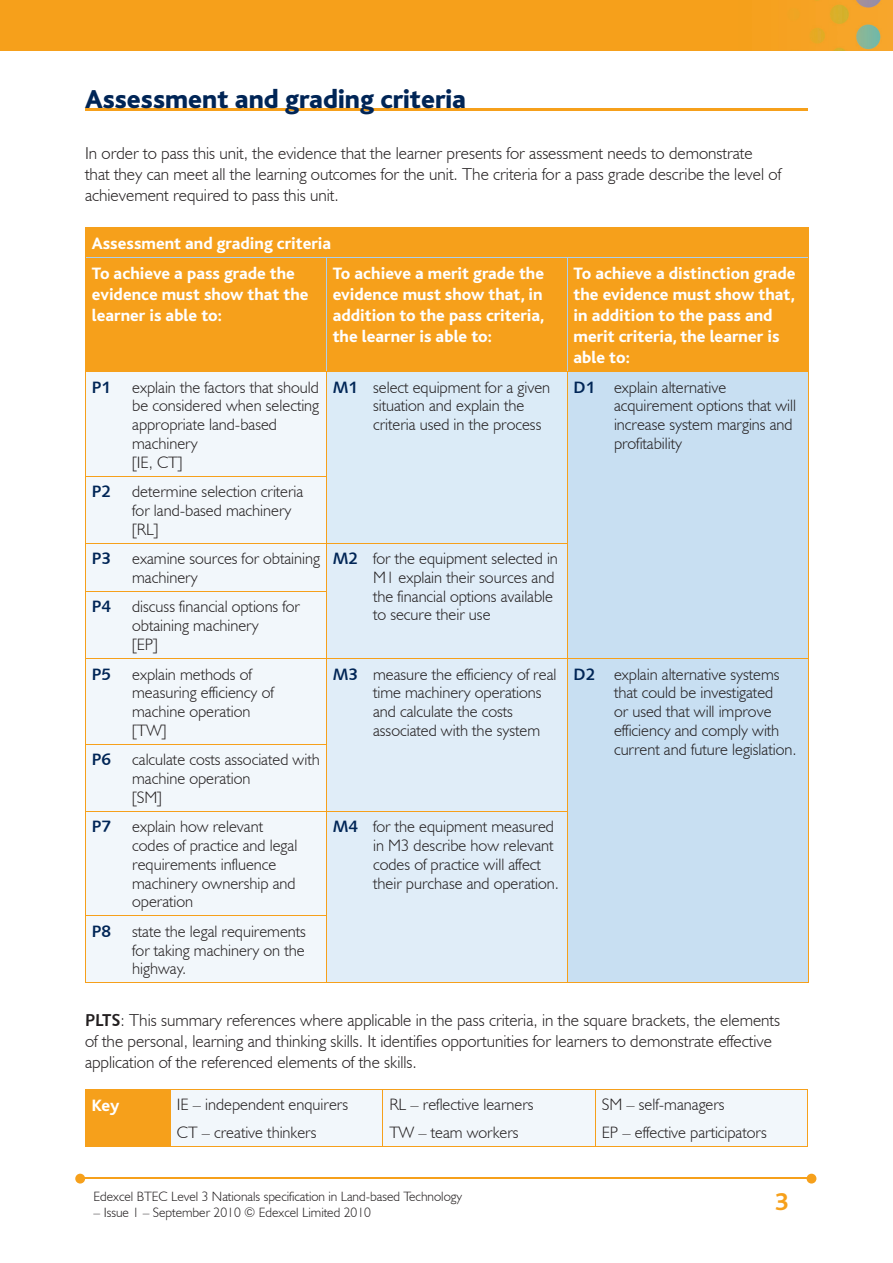
<style>
.page{position:relative;width:893px;height:1263px;background:#fff}
.page>*{position:absolute;margin:0;border:0;box-sizing:border-box;transform-origin:0 0}
.t1{font:800 27px "Bliss";color:#002556}
.t2{font:700 25.5px "Bliss";color:#f6a01b}
.t3{font:300 17.25px/21px "Humanist 521 BT";color:#231f20}
.t4{font:800 17.25px/21px "Bliss";color:#fff}
.t5{font:300 16.5px/18.8px "Humanist 521 BT";color:#231f20}
.t6{font:16.5px "Humanist 531 BT Bold A";color:#002556}
.t7{font:300 13.5px "Humanist 521 BT";color:#231f20}
.s1{font-family:"Humanist 531 BT Bold A";font-weight:400;color:#002556}
.s2{font-family:"Humanist 531 BT Bold A";font-weight:400}
</style>
<div class="page">
<img style="left:0;top:0;width:893px;height:51px">
<hr style="left:82px;top:1178px;width:728px;height:1px;background:#f6a01b">
<svg style="left:807px;top:1174px;width:9px;height:9px"></svg>
<svg style="left:75px;top:1174px;width:10px;height:9px"></svg>
<hr style="left:85px;top:108px;width:723px;height:2px;background:#f6a01b">
<div style="left:86px;top:228px;width:722px;height:143px;background:#f6a01b"></div>
<div style="left:86px;top:372px;width:240px;height:610px;background:#f2f7fb"></div>
<div style="left:326px;top:371px;width:241px;height:172px;background:#dbebf7"></div>
<div style="left:568px;top:372px;width:240px;height:610px;background:#c8dff2"></div>
<div style="left:327px;top:544px;width:240px;height:438px;background:#e0edf8"></div>
<svg style="left:85px;top:228px;width:1px;height:29px"></svg>
<svg style="left:808px;top:228px;width:1px;height:29px"></svg>
<hr style="left:85px;top:227px;width:241px;height:1px;background:#f6a01b">
<hr style="left:326px;top:227px;width:241px;height:1px;background:#f6a01b">
<hr style="left:567px;top:227px;width:241px;height:1px;background:#f6a01b">
<hr style="left:85px;top:257px;width:1px;height:114px;background:#f6a01b">
<hr style="left:86px;top:257px;width:240px;height:1px;background:#accfed">
<hr style="left:326px;top:258px;width:1px;height:113px;background:#accfed">
<hr style="left:326px;top:257px;width:241px;height:1px;background:#accfed">
<hr style="left:567px;top:258px;width:1px;height:113px;background:#accfed">
<hr style="left:808px;top:257px;width:1px;height:114px;background:#f6a01b">
<hr style="left:567px;top:257px;width:241px;height:1px;background:#accfed">
<hr style="left:85px;top:372px;width:1px;height:104px;background:#f6a01b">
<hr style="left:85px;top:371px;width:241px;height:1px;background:#f6a01b">
<hr style="left:326px;top:372px;width:1px;height:104px;background:#f6a01b">
<hr style="left:326px;top:371px;width:241px;height:1px;background:#f6a01b">
<hr style="left:567px;top:372px;width:1px;height:104px;background:#f6a01b">
<hr style="left:567px;top:476px;width:1px;height:67px;background:#f6a01b">
<hr style="left:808px;top:372px;width:1px;height:104px;background:#f6a01b">
<hr style="left:808px;top:476px;width:1px;height:67px;background:#f6a01b">
<hr style="left:808px;top:543px;width:1px;height:48px;background:#f6a01b">
<hr style="left:808px;top:591px;width:1px;height:67px;background:#f6a01b">
<hr style="left:567px;top:371px;width:241px;height:1px;background:#f6a01b">
<hr style="left:326px;top:476px;width:1px;height:67px;background:#f6a01b">
<hr style="left:85px;top:476px;width:1px;height:67px;background:#f6a01b">
<hr style="left:85px;top:476px;width:242px;height:1px;background:#f6a01b">
<hr style="left:326px;top:543px;width:1px;height:48px;background:#f6a01b">
<hr style="left:567px;top:543px;width:1px;height:48px;background:#f6a01b">
<hr style="left:567px;top:591px;width:1px;height:67px;background:#f6a01b">
<hr style="left:85px;top:543px;width:1px;height:48px;background:#f6a01b">
<hr style="left:85px;top:543px;width:241px;height:1px;background:#f6a01b">
<hr style="left:326px;top:543px;width:242px;height:1px;background:#f6a01b">
<hr style="left:326px;top:592px;width:1px;height:66px;background:#f6a01b">
<hr style="left:85px;top:592px;width:1px;height:66px;background:#f6a01b">
<hr style="left:85px;top:591px;width:242px;height:1px;background:#f6a01b">
<hr style="left:326px;top:659px;width:1px;height:85px;background:#f6a01b">
<hr style="left:567px;top:659px;width:1px;height:85px;background:#f6a01b">
<hr style="left:567px;top:744px;width:1px;height:67px;background:#f6a01b">
<hr style="left:85px;top:659px;width:1px;height:85px;background:#f6a01b">
<hr style="left:808px;top:659px;width:1px;height:85px;background:#f6a01b">
<hr style="left:808px;top:744px;width:1px;height:67px;background:#f6a01b">
<hr style="left:808px;top:811px;width:1px;height:105px;background:#f6a01b">
<hr style="left:808px;top:916px;width:1px;height:66px;background:#f6a01b">
<hr style="left:85px;top:658px;width:241px;height:1px;background:#f6a01b">
<hr style="left:326px;top:658px;width:241px;height:1px;background:#f6a01b">
<hr style="left:567px;top:658px;width:241px;height:1px;background:#f6a01b">
<hr style="left:326px;top:745px;width:1px;height:66px;background:#f6a01b">
<hr style="left:85px;top:745px;width:1px;height:66px;background:#f6a01b">
<hr style="left:85px;top:744px;width:242px;height:1px;background:#f6a01b">
<hr style="left:326px;top:812px;width:1px;height:103px;background:#f6a01b">
<hr style="left:567px;top:812px;width:1px;height:104px;background:#f6a01b">
<hr style="left:567px;top:916px;width:1px;height:66px;background:#f6a01b">
<hr style="left:85px;top:812px;width:1px;height:103px;background:#f6a01b">
<hr style="left:85px;top:811px;width:241px;height:1px;background:#f6a01b">
<hr style="left:326px;top:811px;width:242px;height:1px;background:#f6a01b">
<hr style="left:326px;top:916px;width:1px;height:66px;background:#f6a01b">
<hr style="left:85px;top:982px;width:241px;height:1px;background:#f6a01b">
<hr style="left:326px;top:982px;width:241px;height:1px;background:#f6a01b">
<hr style="left:567px;top:982px;width:241px;height:1px;background:#f6a01b">
<hr style="left:85px;top:916px;width:1px;height:66px;background:#f6a01b">
<hr style="left:85px;top:915px;width:242px;height:1px;background:#f6a01b">
<div style="left:85px;top:1089px;width:85px;height:57px;background:#f6a01b"></div>
<div style="left:171px;top:1090px;width:636px;height:56px;background:#f2f7fb"></div>
<hr style="left:85px;top:1146px;width:85px;height:1px;background:#f6a01b">
<hr style="left:170px;top:1146px;width:213px;height:1px;background:#f6a01b">
<hr style="left:383px;top:1146px;width:212px;height:1px;background:#f6a01b">
<hr style="left:595px;top:1146px;width:213px;height:1px;background:#f6a01b">
<hr style="left:170px;top:1089px;width:1px;height:57px;background:#f6a01b">
<hr style="left:383px;top:1089px;width:1px;height:57px;background:#f6a01b">
<hr style="left:595px;top:1089px;width:1px;height:57px;background:#f6a01b">
<hr style="left:807px;top:1089px;width:1px;height:57px;background:#f6a01b">
<hr style="left:170px;top:1089px;width:213px;height:1px;background:#f6a01b">
<hr style="left:383px;top:1089px;width:212px;height:1px;background:#f6a01b">
<hr style="left:595px;top:1089px;width:213px;height:1px;background:#f6a01b">
<h1 class="t1" style="left:85px;top:85px;width:383px">Assessment and grading criteria</h1>
<p class="t3" style="left:85px;top:142px;width:698px">In order to pass this unit, the evidence that the learner presents for assessment needs to demonstrate that they can meet all the learning outcomes for the unit. The criteria for a pass grade describe the level of achievement required to pass this unit.</p>
<p class="t4" style="left:92px;top:229px;width:241px;line-height:30.2px">Assessment and grading criteria<br>To achieve a pass grade the</p>
<p class="t4" style="left:92px;top:284px;width:218px">evidence must show that the learner is able to:</p>
<p class="t4" style="left:333px;top:263px;width:213px;text-align:justify">To achieve a merit grade the evidence must show that, in addition to the pass criteria, the learner is able to:</p>
<p class="t4" style="left:574px;top:263px;width:224px">To achieve a distinction grade the evidence must show that, in addition to the pass and merit criteria, the learner is able to:</p>
<p class="t6" style="left:92px;top:377px;width:21px">P1</p>
<p class="t5" style="left:132px;top:377px;width:188px">explain the factors that should be considered when selecting appropriate land-based machinery<br>[IE, CT]</p>
<p class="t5" style="left:373px;top:377px;width:179px;text-indent:-40px"><span class="s1">M1</span> select equipment for a given situation and explain the criteria used in the process</p>
<p class="t5" style="left:614px;top:377px;width:184px;text-indent:-40px"><span class="s1">D1</span> explain alternative acquirement options that will increase system margins and profitability</p>
<p class="t6" style="left:92px;top:481px;width:21px">P2</p>
<p class="t5" style="left:132px;top:482px;width:173px">determine selection criteria for land-based machinery [RL]</p>
<p class="t6" style="left:92px;top:548px;width:21px">P3</p>
<p class="t5" style="left:132px;top:549px;width:189px">examine sources for obtaining machinery</p>
<p class="t5" style="left:373px;top:549px;width:186px;text-indent:-40px"><span class="s1">M2</span> for the equipment selected in<br>M1 explain their sources and the financial options available to secure their use</p>
<p class="t6" style="left:92px;top:597px;width:21px">P4</p>
<p class="t5" style="left:132px;top:597px;width:169px">discuss financial options for obtaining machinery<br>[EP]</p>
<p class="t6" style="left:92px;top:664px;width:21px">P5</p>
<p class="t5" style="left:132px;top:664px;width:143px">explain methods of measuring efficiency of machine operation [TW]</p>
<p class="t5" style="left:373px;top:664px;width:185px;text-indent:-40px"><span class="s1">M3</span> measure the efficiency of real time machinery operations and calculate the costs associated with the system</p>
<p class="t5" style="left:614px;top:664px;width:184px;text-indent:-40px"><span class="s1">D2</span> explain alternative systems that could be investigated<br>or used that will improve efficiency and comply with current and future legislation.</p>
<p class="t6" style="left:92px;top:749px;width:21px">P6</p>
<p class="t5" style="left:132px;top:750px;width:189px">calculate costs associated with machine operation<br>[SM]</p>
<p class="t6" style="left:92px;top:816px;width:21px">P7</p>
<p class="t5" style="left:132px;top:817px;width:167px">explain how relevant codes of practice and legal requirements influence machinery ownership and operation</p>
<p class="t5" style="left:373px;top:817px;width:187px;text-indent:-40px"><span class="s1">M4</span> for the equipment measured in M3 describe how relevant codes of practice will affect their purchase and operation.</p>
<p class="t6" style="left:92px;top:921px;width:21px">P8</p>
<p class="t5" style="left:132px;top:922px;width:175px;text-align:justify">state the legal requirements for taking machinery on the highway.</p>
<p class="t3" style="left:85px;top:1009px;width:697px"><span class="s2">PLTS</span>: This summary references where applicable in the pass criteria, in the square brackets, the elements of the personal, learning and thinking skills. It identifies opportunities for learners to demonstrate effective application of the referenced elements of the skills.</p>
<p class="t4" style="left:92px;top:1095px;width:29px">Key</p>
<p class="t5" style="left:177px;top:1091px;width:173px;line-height:27.3px">IE – independent enquirers<br>CT – creative thinkers</p>
<p class="t5" style="left:389px;top:1091px;width:146px;line-height:27.3px">RL – reflective learners<br>TW – team workers</p>
<p class="t5" style="left:602px;top:1091px;width:166px;line-height:27.3px">SM – self-managers<br>EP – effective participators</p>
<p class="t7" style="left:94px;top:1188px;width:370px">Edexcel BTEC Level 3 Nationals specification in Land-based Technology</p>
<p class="t7" style="left:94px;top:1204px;width:279px">– Issue 1 – September 2010 © Edexcel Limited 2010</p>
<h2 class="t2" style="left:775px;top:1189px;width:15px">3</h2>
</div>
